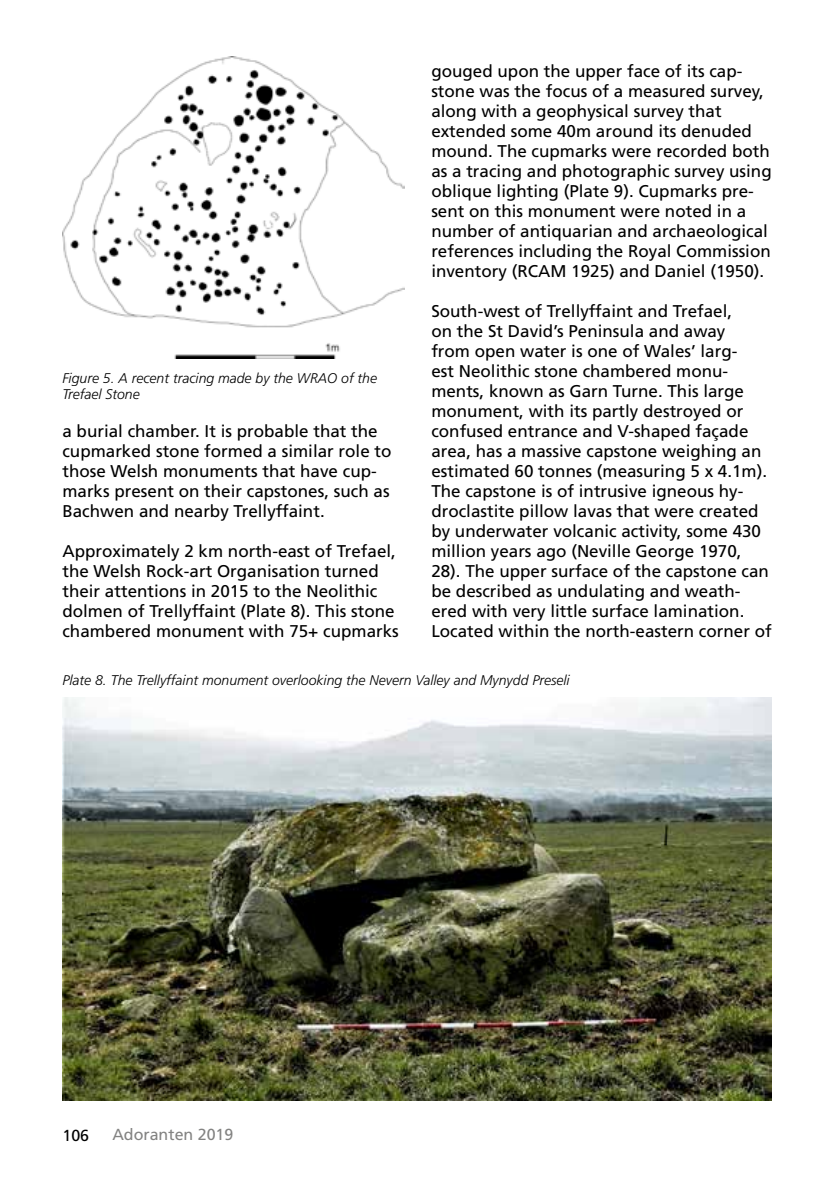
<style>
.page{position:relative;width:840px;height:1191px;background:#fff}
.page>*{position:absolute;margin:0;border:0;box-sizing:border-box;transform-origin:0 0}
.t1{font:17px/20px "Frutiger";color:#000}
.t2{font:16px "Frutiger";color:#838382}
.t3{font:16px "Frutiger";color:#000}
.t4{font:italic 300 14px/16px "Frutiger";color:#000}
</style>
<div class="page">
<img style="left:62px;top:57px;width:342px;height:301px">
<img style="left:62px;top:697px;width:709px;height:403px">
<p class="t4" style="left:62px;top:371px;width:316px">Figure 5. A recent tracing made by the WRAO of the<br>Trefael Stone</p>
<p class="t1" style="left:62px;top:421px;width:330px">a burial chamber. It is probable that the cupmarked stone formed a similar role to those Welsh monuments that have cup&shy;marks present on their capstones, such as Bachwen and nearby Trellyffaint.</p>
<p class="t1" style="left:62px;top:541px;width:338px">Approximately 2 km north-east of Trefael, the Welsh Rock-art Organisation turned their attentions in 2015 to the Neolithic dolmen of Trellyffaint (Plate 8). This stone chambered monument with 75+ cupmarks</p>
<p class="t1" style="left:431px;top:61px;width:342px">gouged upon the upper face of its cap&shy;stone was the focus of a measured survey, along with a geophysical survey that extended some 40m around its denuded mound. The cupmarks were recorded both as a tracing and photographic survey using oblique lighting (Plate 9). Cupmarks pre&shy;sent on this monument were noted in a number of antiquarian and archaeological references including the Royal Commission inventory (RCAM 1925) and Daniel (1950).</p>
<p class="t1" style="left:431px;top:301px;width:342px">South-west of Trellyffaint and Trefael,<br>on the St David’s Peninsula and away<br>from open water is one of Wales’ larg-<br>est Neolithic stone chambered monu&shy;ments, known as Garn Turne. This large monument, with its partly destroyed or confused entrance and V-shaped façade area, has a massive capstone weighing an estimated 60 tonnes (measuring 5 x 4.1m).<br>The capstone is of intrusive igneous hy&shy;droclastite pillow lavas that were created by underwater volcanic activity, some 430 million years ago (Neville George 1970, 28). The upper surface of the capstone can be described as undulating and weath&shy;ered with very little surface lamination.<br>Located within the north-eastern corner of</p>
<p class="t4" style="left:62px;top:672px;width:508px">Plate 8. The Trellyffaint monument overlooking the Nevern Valley and Mynydd Preseli</p>
<p class="t3" style="left:62px;top:1125px;width:28px">106</p>
<p class="t2" style="left:112px;top:1124px;width:122px">Adoranten 2019</p>
</div>
